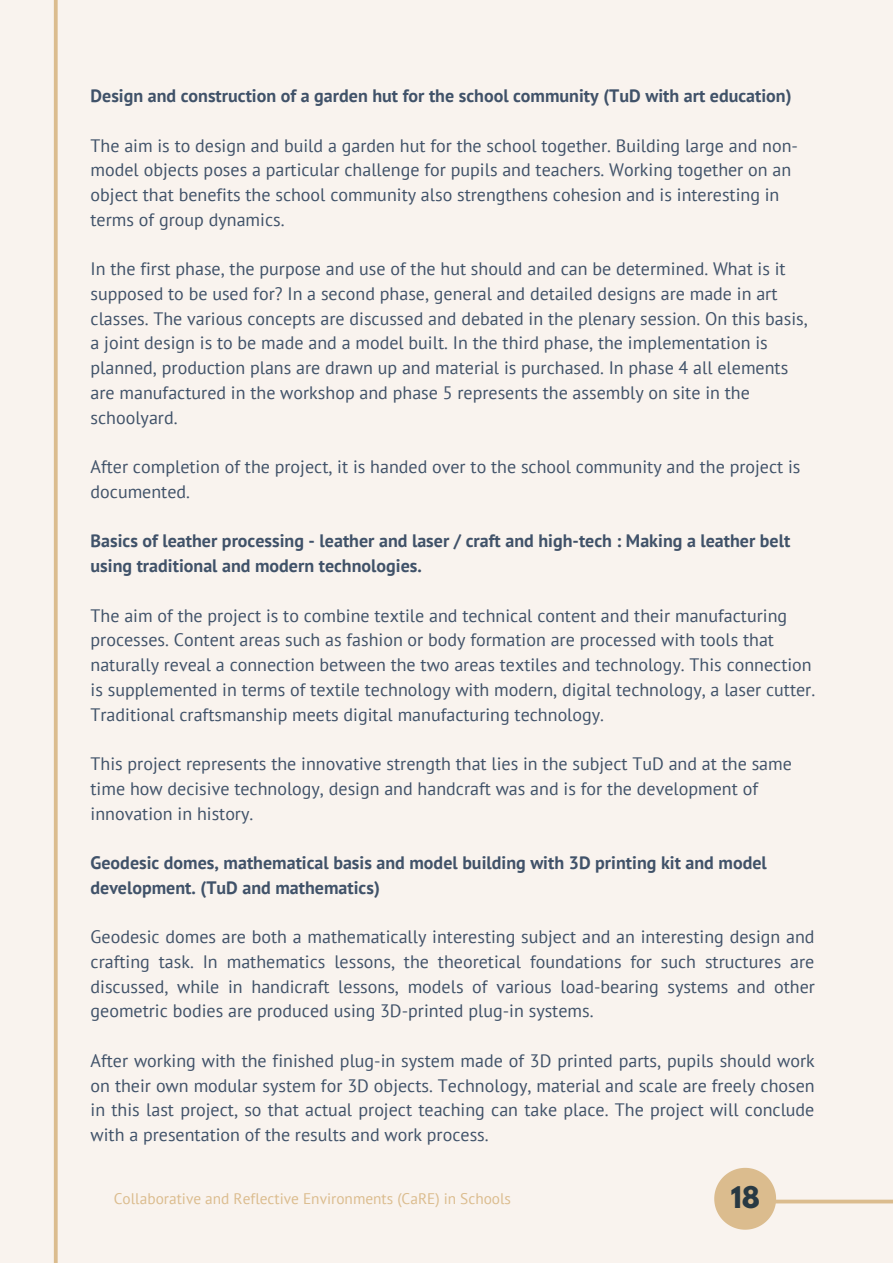
<style>
.page{position:relative;width:893px;height:1264px;background:#fff}
.page>*{position:absolute;margin:0;border:0;box-sizing:border-box;transform-origin:0 0}
.t1{font:700 26.4px "League Spartan";color:#283943}
.t2{font:18px/24.8px "PT Sans";color:#405269}
.t3{font:700 18px/24.8px "PT Sans";color:#405269}
.t4{font:15.3px "PT Sans";color:#dbbc8e}
</style>
<div class="page">
<div style="left:0;top:0;width:892px;height:1262px;background:#f9f3ee"></div>
<svg style="left:53px;top:0;width:5px;height:1262px"></svg>
<svg style="left:776px;top:1198px;width:116px;height:6px"></svg>
<svg style="left:714px;top:1167px;width:62px;height:62px"></svg>
<p class="t3" style="left:91px;top:83px;width:702px">Design and construction of a garden hut for the school community (TuD with art education)</p>
<p class="t2" style="left:91px;top:132px;width:708px">The aim is to design and build a garden hut for the school together. Building large and non&shy;model objects poses a particular challenge for pupils and teachers. Working together on an object that benefits the school community also strengthens cohesion and is interesting in terms of group dynamics.</p>
<p class="t2" style="left:91px;top:256px;width:718px">In the first phase, the purpose and use of the hut should and can be determined. What is it supposed to be used for? In a second phase, general and detailed designs are made in art classes. The various concepts are discussed and debated in the plenary session. On this basis, a joint design is to be made and a model built. In the third phase, the implementation is planned, production plans are drawn up and material is purchased. In phase 4 all elements are manufactured in the workshop and phase 5 represents the assembly on site in the schoolyard.</p>
<p class="t2" style="left:91px;top:454px;width:711px">After completion of the project, it is handed over to the school community and the project is documented.</p>
<p class="t3" style="left:91px;top:528px;width:701px">Basics of leather processing - leather and laser / craft and high-tech : Making a leather belt using traditional and modern technologies.</p>
<p class="t2" style="left:91px;top:602px;width:726px">The aim of the project is to combine textile and technical content and their manufacturing processes. Content areas such as fashion or body formation are processed with tools that naturally reveal a connection between the two areas textiles and technology. This connection is supplemented in terms of textile technology with modern, digital technology, a laser cutter.<br>Traditional craftsmanship meets digital manufacturing technology.</p>
<p class="t2" style="left:91px;top:751px;width:702px">This project represents the innovative strength that lies in the subject TuD and at the same time how decisive technology, design and handcraft was and is for the development of innovation in history.</p>
<p class="t3" style="left:91px;top:850px;width:677px">Geodesic domes, mathematical basis and model building with 3D printing kit and model development. (TuD and mathematics)</p>
<p class="t2" style="left:91px;top:924px;width:726px;text-align:justify">Geodesic domes are both a mathematically interesting subject and an interesting design and crafting task. In mathematics lessons, the theoretical foundations for such structures are discussed, while in handicraft lessons, models of various load-bearing systems and other geometric bodies are produced using 3D-printed plug-in systems.</p>
<p class="t2" style="left:91px;top:1047px;width:725px;text-align:justify">After working with the finished plug-in system made of 3D printed parts, pupils should work on their own modular system for 3D objects. Technology, material and scale are freely chosen in this last project, so that actual project teaching can take place. The project will conclude with a presentation of the results and work process.</p>
<p class="t4" style="left:114px;top:1188px;width:398px">Collaborative and Reflective Environments (CaRE) in Schools</p>
<h1 class="t1" style="left:730px;top:1183px;width:31px">18</h1>
</div>
